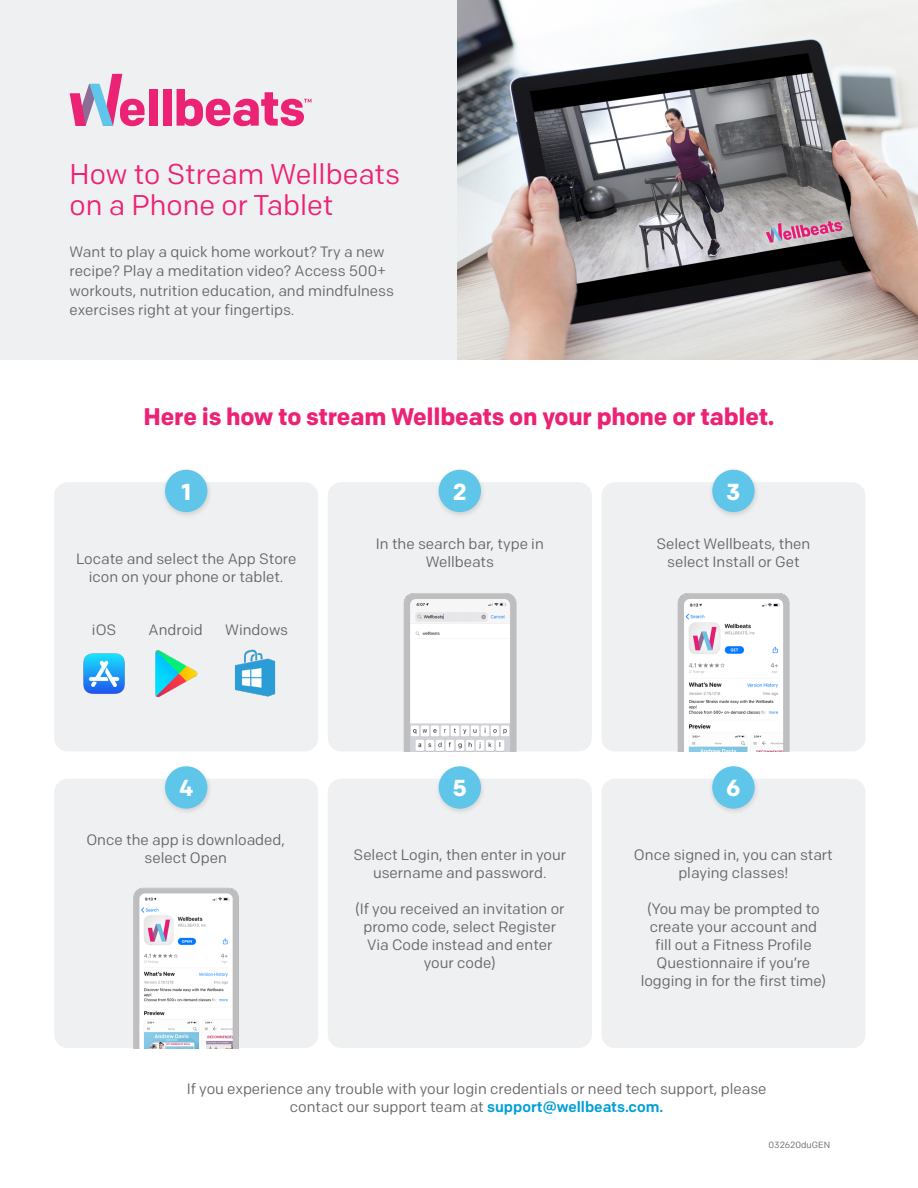
<style>
.page{position:relative;width:918px;height:1188px;background:#fff}
.page>*{position:absolute;margin:0;border:0;box-sizing:border-box;transform-origin:0 0}
.t1{font:28.5px/31.5px "Colfax";color:#ec2275}
.t2{font:700 24px "Colfax";letter-spacing:-.01em;color:#ec2275}
.t3{font:700 23.1px "Colfax";color:#fff}
.t4{font:15px/18px "Colfax";color:#64656a;text-align:center}
.t5{font:15px/19.5px "Colfax";color:#64666a}
.t6{font:9px "Colfax";color:#64656a}
.s1{font-weight:500;color:#009fd6}
</style>
<div class="page">
<div style="left:54px;top:482px;width:264px;height:270px;background:#eff0f1;border-radius:14px"></div>
<div style="left:0;top:0;width:457px;height:359px;background:#eff0f1"></div>
<div style="left:54px;top:779px;width:264px;height:269px;background:#eff0f1;border-radius:14px"></div>
<div style="left:601px;top:482px;width:264px;height:270px;background:#eff0f1;border-radius:14px"></div>
<div style="left:601px;top:779px;width:264px;height:269px;background:#eff0f1;border-radius:14px"></div>
<div style="left:328px;top:482px;width:264px;height:270px;background:#eff0f1;border-radius:14px"></div>
<div style="left:328px;top:779px;width:264px;height:269px;background:#eff0f1;border-radius:14px"></div>
<div style="left:161px;top:467px;width:52px;height:52px;background:#231f20;opacity:.15"></div>
<div style="left:165px;top:470px;width:42px;height:42px;background:#5fc5e9;border-radius:50%"></div>
<div style="left:161px;top:764px;width:52px;height:51px;background:#231f20;opacity:.15"></div>
<div style="left:165px;top:766px;width:42px;height:43px;background:#5fc5e9;border-radius:50%"></div>
<div style="left:708px;top:467px;width:52px;height:52px;background:#231f20;opacity:.15"></div>
<div style="left:712px;top:470px;width:43px;height:42px;background:#5fc5e9;border-radius:50%"></div>
<div style="left:708px;top:764px;width:52px;height:51px;background:#231f20;opacity:.15"></div>
<div style="left:712px;top:766px;width:43px;height:43px;background:#5fc5e9;border-radius:50%"></div>
<div style="left:435px;top:467px;width:51px;height:52px;background:#231f20;opacity:.15"></div>
<div style="left:439px;top:470px;width:42px;height:42px;background:#5fc5e9;border-radius:50%"></div>
<div style="left:435px;top:764px;width:51px;height:51px;background:#231f20;opacity:.15"></div>
<div style="left:439px;top:766px;width:42px;height:43px;background:#5fc5e9;border-radius:50%"></div>
<img style="left:457px;top:0;width:461px;height:359px">
<div style="left:149px;top:89px;width:8px;height:37px;background:#ec2275"></div>
<div style="left:163px;top:89px;width:8px;height:37px;background:#ec2275"></div>
<svg style="left:70px;top:74px;width:75px;height:52px"></svg>
<svg style="left:177px;top:89px;width:134px;height:37px"></svg>
<img style="left:677px;top:593px;width:113px;height:159px">
<img style="left:83px;top:653px;width:42px;height:41px">
<img style="left:155px;top:650px;width:43px;height:48px">
<img style="left:235px;top:649px;width:41px;height:48px">
<img style="left:403px;top:593px;width:114px;height:159px">
<img style="left:133px;top:887px;width:106px;height:161px">
<h1 class="t1" style="left:70px;top:158px;width:332px">How to Stream Wellbeats on a Phone or Tablet</h1>
<p class="t5" style="left:70px;top:241px;width:326px">Want to play a quick home workout? Try a new recipe? Play a meditation video? Access 500+ workouts, nutrition education, and mindfulness exercises right at your fingertips.</p>
<h2 class="t2" style="left:144px;top:402px;width:632px">Here is how to stream Wellbeats on your phone or tablet.</h2>
<h3 class="t3" style="left:181px;top:477px;width:11px">1</h3>
<p class="t4" style="left:76px;top:549px;width:222px">Locate and select the App Store icon on your phone or tablet.</p>
<p class="t4" style="left:92px;top:620px;width:26px">iOS</p>
<p class="t4" style="left:149px;top:620px;width:56px">Android</p>
<p class="t4" style="left:225px;top:620px;width:64px">Windows</p>
<h3 class="t3" style="left:179px;top:774px;width:16px">4</h3>
<p class="t4" style="left:86px;top:831px;width:200px">Once the app is downloaded, select Open</p>
<h3 class="t3" style="left:453px;top:477px;width:16px">2</h3>
<p class="t4" style="left:376px;top:534px;width:169px">In the search bar, type in<br>Wellbeats</p>
<h3 class="t3" style="left:453px;top:774px;width:16px">5</h3>
<p class="t4" style="left:354px;top:846px;width:214px">Select Login, then enter in your username and password.</p>
<p class="t4" style="left:355px;top:900px;width:211px">(If you received an invitation or promo code, select Register<br>Via Code instead and enter your code)</p>
<h3 class="t3" style="left:726px;top:477px;width:16px">3</h3>
<p class="t4" style="left:656px;top:534px;width:155px">Select Wellbeats, then select Install or Get</p>
<h3 class="t3" style="left:726px;top:774px;width:16px">6</h3>
<p class="t4" style="left:634px;top:846px;width:200px">Once signed in, you can start playing classes!</p>
<p class="t4" style="left:641px;top:900px;width:187px">(You may be prompted to create your account and fill out a Fitness Profile<br>Questionnaire if you’re logging in for the first time)</p>
<p class="t4" style="left:187px;top:1080px;width:581px">If you experience any trouble with your login credentials or need tech support, please contact our support team at <span class="s1">support@wellbeats.com.</span></p>
<p class="t6" style="left:769px;top:1139px;width:63px">032620duGEN</p>
</div>
